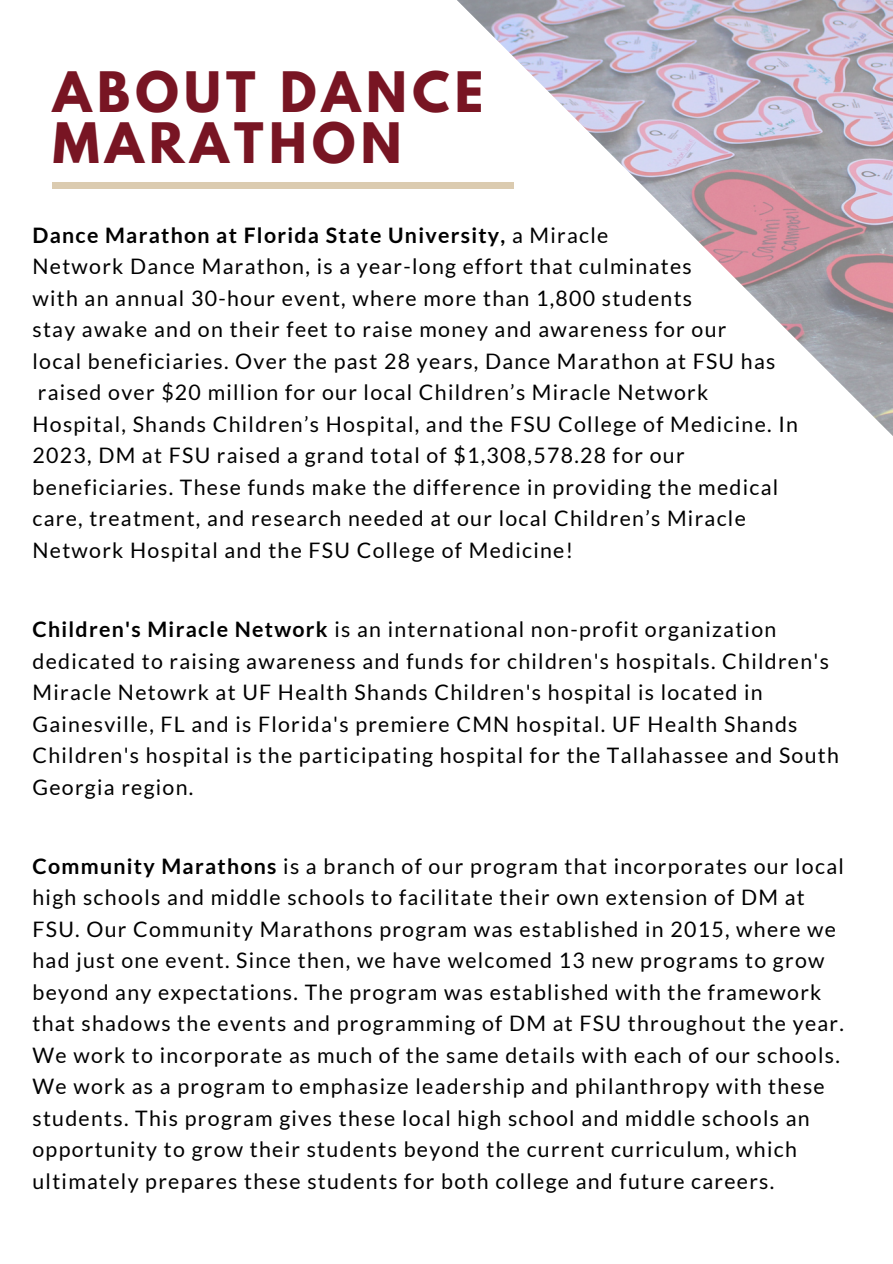
<style>
.page{position:relative;width:893px;height:1264px;background:#fff}
.page>*{position:absolute;margin:0;border:0;box-sizing:border-box;transform-origin:0 0}
.t1{font:700 49.35px/51.8px "League Spartan";letter-spacing:.11em;color:#781523}
.t2{font:21.3px/31.5px "Lato";letter-spacing:.06em;color:#000}
.t3{font:700 21.3px "Lato";letter-spacing:.06em;color:#000}
.s1{font-weight:400}
.s2{font-weight:700}
</style>
<div class="page">
<svg style="left:457px;top:0;width:435px;height:435px"></svg>
<svg style="left:762px;top:0;width:130px;height:97px;background:#c0b4c5"></svg>
<div style="left:53px;top:182px;width:461px;height:7px;background:#dbcbb0"></div>
<p class="t1" style="left:53px;top:72px;width:432px">ABOUT DANCE<br>MARATHON</p>
<p class="t3" style="left:32px;top:222px;width:577px">Dance Marathon at Florida State University, <span class="s1">a Miracle</span></p>
<p class="t2" style="left:32px;top:250px;width:660px">Network Dance Marathon, is a year-long effort that culminates</p>
<p class="t2" style="left:32px;top:282px;width:661px">with an annual 30-hour event, where more than 1,800 students</p>
<p class="t2" style="left:32px;top:313px;width:695px">stay awake and on their feet to raise money and awareness for our</p>
<p class="t2" style="left:32px;top:345px;width:744px">local beneficiaries. Over the past 28 years, Dance Marathon at FSU has</p>
<p class="t2" style="left:38px;top:376px;width:672px">raised over $20 million for our local Children’s Miracle Network</p>
<p class="t2" style="left:32px;top:408px;width:767px">Hospital, Shands Children’s Hospital, and the FSU College of Medicine. In</p>
<p class="t2" style="left:32px;top:439px;width:747px">2023, DM at FSU raised a grand total of $1,308,578.28 for our beneficiaries. These funds make the difference in providing the medical care, treatment, and research needed at our local Children’s Miracle Network Hospital and the FSU College of Medicine!</p>
<p class="t2" style="left:32px;top:613px;width:807px"><span class="s2">Children's Miracle Network</span> is an international non-profit organization dedicated to raising awareness and funds for children's hospitals. Children's Miracle Netowrk at UF Health Shands Children's hospital is located in Gainesville, FL and is Florida's premiere CMN hospital. UF Health Shands Children's hospital is the participating hospital for the Tallahassee and South Georgia region.</p>
<p class="t2" style="left:32px;top:849px;width:812px"><span class="s2">Community Marathons</span> is a branch of our program that incorporates our local high schools and middle schools to facilitate their own extension of DM at FSU. Our Community Marathons program was established in 2015, where we had just one event. Since then, we have welcomed 13 new programs to grow beyond any expectations. The program was established with the framework that shadows the events and programming of DM at FSU throughout the year.<br>We work to incorporate as much of the same details with each of our schools.<br>We work as a program to emphasize leadership and philanthropy with these students. This program gives these local high school and middle schools an opportunity to grow their students beyond the current curriculum, which ultimately prepares these students for both college and future careers.</p>
</div>
